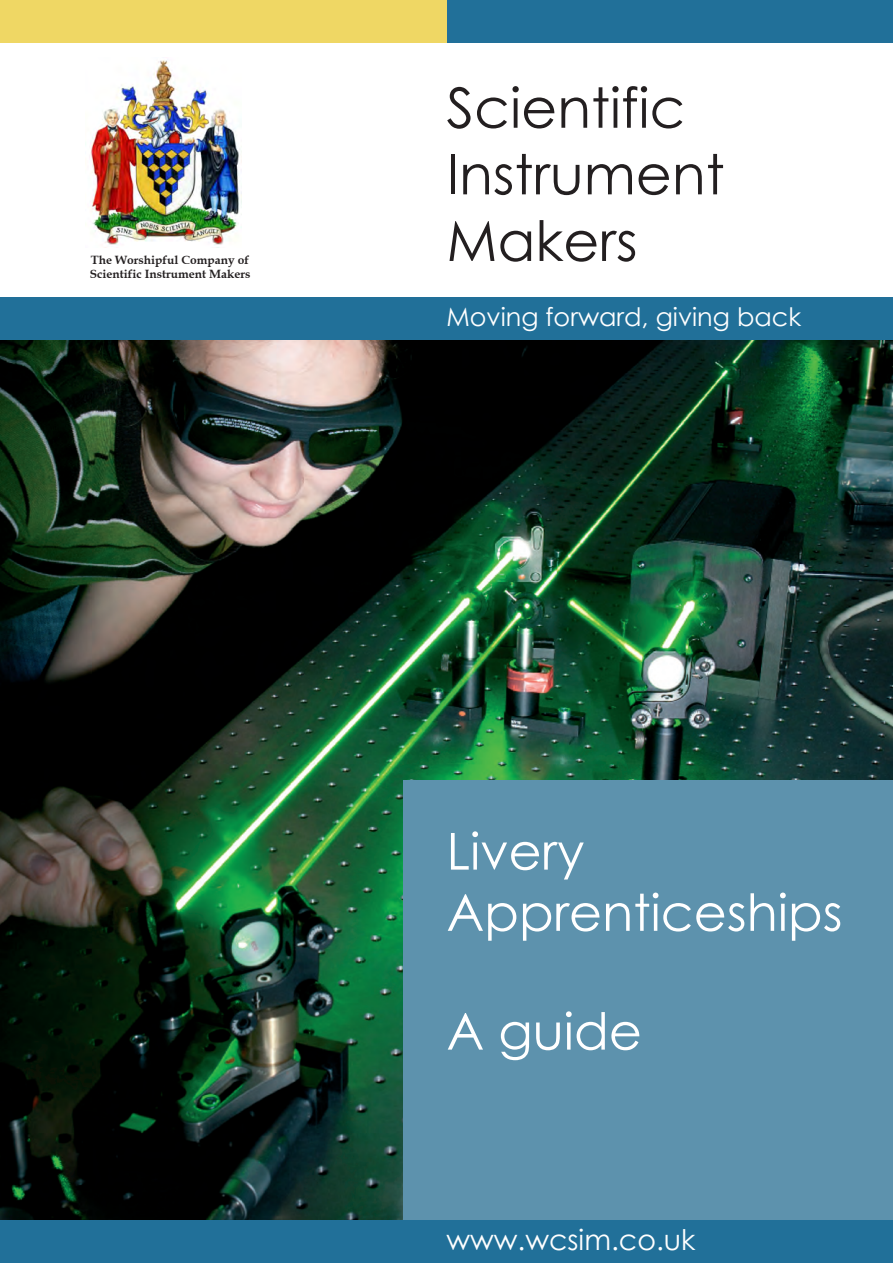
<style>
.page{position:relative;width:893px;height:1263px;background:#fff}
.page>*{position:absolute;margin:0;border:0;box-sizing:border-box;transform-origin:0 0}
.t1{font:55.5px "Century Gothic";color:#231f20}
.t2{font:51px "Century Gothic";color:#fff}
.t3{font:28.5px "Century Gothic";color:#fff}
.t4{font:25.5px "Century Gothic";color:#fff}
.t5{font:700 12px "Book Antiqua";color:#231f20}
</style>
<div class="page">
<img style="left:85px;top:60px;width:157px;height:188px">
<div style="left:446px;top:0;width:447px;height:43px;background:#217099"></div>
<div style="left:0;top:0;width:446px;height:43px;background:#efd764"></div>
<div style="left:0;top:298px;width:893px;height:42px;background:#217099"></div>
<img style="left:0;top:340px;width:893px;height:880px">
<div style="left:404px;top:780px;width:489px;height:481px;background:#5d92ad"></div>
<div style="left:0;top:1220px;width:893px;height:43px;background:#217099"></div>
<p class="t5" style="left:91px;top:253px;width:160px">The Worshipful Company of</p>
<p class="t5" style="left:90px;top:267px;width:162px">Scientific Instrument Makers</p>
<p class="t1" style="left:446px;top:74px;width:240px">Scientific</p>
<p class="t1" style="left:446px;top:140px;width:279px">Instrument</p>
<p class="t1" style="left:446px;top:207px;width:193px">Makers</p>
<p class="t4" style="left:446px;top:302px;width:356px">Moving forward, giving back</p>
<p class="t2" style="left:446px;top:820px;width:139px">Livery</p>
<p class="t2" style="left:446px;top:881px;width:398px">Apprenticeships</p>
<p class="t2" style="left:446px;top:1000px;width:197px">A guide</p>
<p class="t3" style="left:446px;top:1223px;width:251px">www.wcsim.co.uk</p>
</div>
